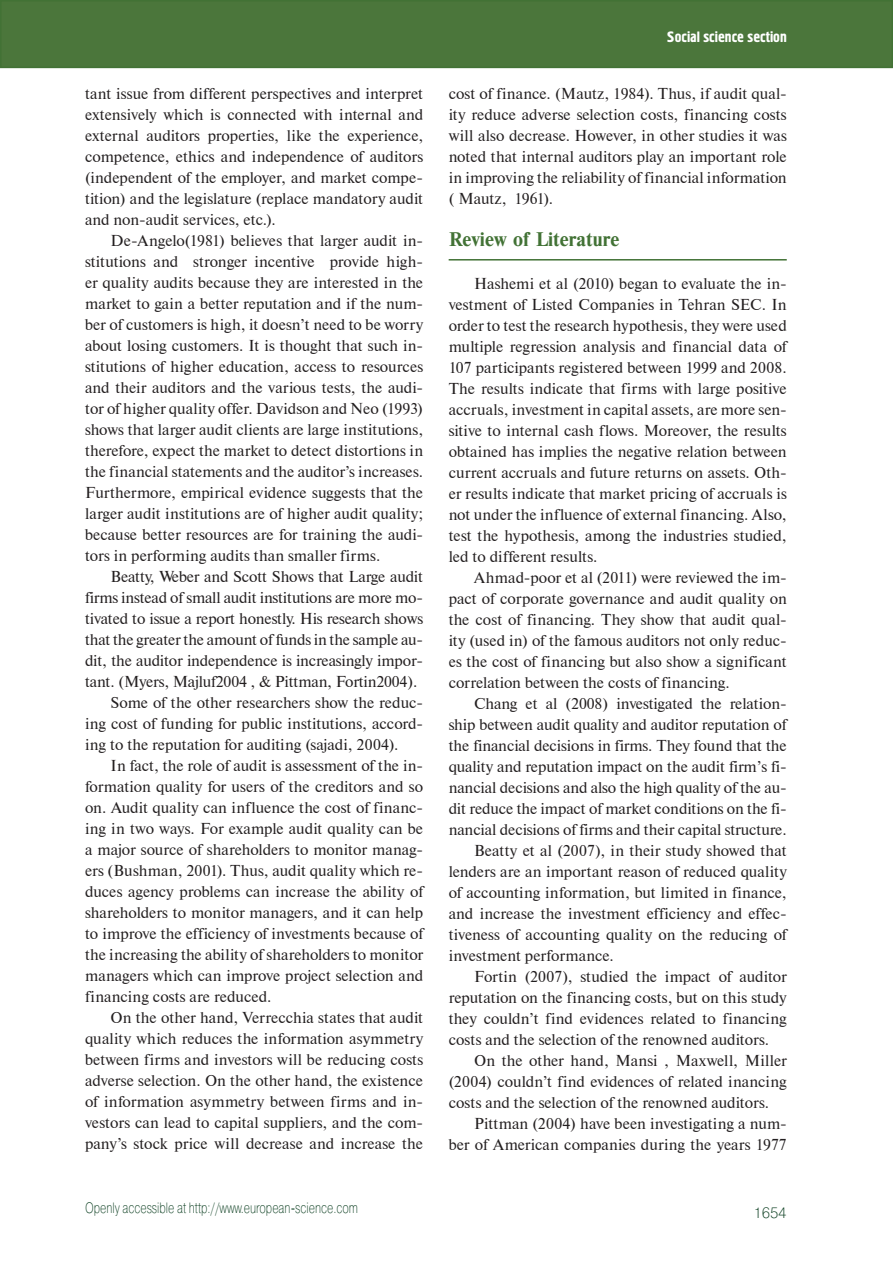
<style>
.page{position:relative;width:893px;height:1263px;background:#fff}
.page>*{position:absolute;margin:0;border:0;box-sizing:border-box;transform-origin:0 0}
.t1{font:18.75px "Newton C Bold";color:#427235}
.t2{font:15.75px/21px "Newton CTT";letter-spacing:-.005em;color:#231f20;text-align:justify}
.t3{font:15px "Pragmatica Light C";color:#0b3e20;scale:.75 1}
.t4{font:15px "Hermes C";color:#fff}
.t5{font:15px "Pragmatica Light C";color:#0b3e20}
</style>
<div class="page">
<div style="left:1px;top:1px;width:891px;height:66px;background:#4b763b"></div>
<div style="left:0;top:0;width:893px;height:68px;border:2px solid #427235"></div>
<hr style="left:449px;top:259px;width:338px;height:2px;background:#427235">
<p class="t2" style="left:85px;top:83px;width:340px">tant issue from different perspectives and interpret extensively which is connected with internal and external auditors properties, like the experience, competence, ethics and independence of auditors (independent of the employer, and market compe&shy;tition) and the legislature (replace mandatory audit and non-audit services, etc.).</p>
<p class="t2" style="left:85px;top:230px;width:340px;text-indent:26px">De-Angelo(1981) believes that larger audit in&shy;stitutions and stronger incentive provide high&shy;er quality audits because they are interested in the market to gain a better reputation and if the num&shy;ber of customers is high, it doesn’t need to be worry about losing customers. It is thought that such in&shy;stitutions of higher education, access to resources and their auditors and the various tests, the audi&shy;tor of higher quality offer. Davidson and Neo (1993) shows that larger audit clients are large institutions, therefore, expect the market to detect distortions in the financial statements and the auditor’s increases.<br>Furthermore, empirical evidence suggests that the larger audit institutions are of higher audit quality; because better resources are for training the audi&shy;tors in performing audits than smaller firms.</p>
<p class="t2" style="left:111px;top:566px;width:314px">Beatty, Weber and Scott Shows that Large audit</p>
<p class="t2" style="left:85px;top:587px;width:340px">firms instead of small audit institutions are more mo-</p>
<p class="t2" style="left:85px;top:608px;width:340px">tivated to issue a report honestly. His research shows</p>
<p class="t2" style="left:85px;top:629px;width:340px">that the greater the amount of funds in the sample au-</p>
<p class="t2" style="left:85px;top:650px;width:340px">dit, the auditor independence is increasingly impor-</p>
<p class="t2" style="left:85px;top:671px;width:334px">tant. (Myers, Majluf2004 , &amp; Pittman, Fortin2004).</p>
<p class="t2" style="left:111px;top:692px;width:314px">Some of the other researchers show the reduc-</p>
<p class="t2" style="left:85px;top:713px;width:340px">ing cost of funding for public institutions, accord-</p>
<p class="t2" style="left:85px;top:734px;width:315px">ing to the reputation for auditing (sajadi, 2004).</p>
<p class="t2" style="left:111px;top:755px;width:314px">In fact, the role of audit is assessment of the in-</p>
<p class="t2" style="left:85px;top:776px;width:340px">formation quality for users of the creditors and so</p>
<p class="t2" style="left:85px;top:797px;width:340px">on. Audit quality can influence the cost of financ-</p>
<p class="t2" style="left:85px;top:818px;width:340px">ing in two ways. For example audit quality can be</p>
<p class="t2" style="left:85px;top:839px;width:340px">a major source of shareholders to monitor manag-</p>
<p class="t2" style="left:85px;top:860px;width:340px">ers (Bushman, 2001). Thus, audit quality which re-</p>
<p class="t2" style="left:85px;top:881px;width:340px">duces agency problems can increase the ability of</p>
<p class="t2" style="left:85px;top:902px;width:340px">shareholders to monitor managers, and it can help</p>
<p class="t2" style="left:85px;top:923px;width:340px">to improve the efficiency of investments because of</p>
<p class="t2" style="left:85px;top:944px;width:340px">the increasing the ability of shareholders to monitor</p>
<p class="t2" style="left:85px;top:965px;width:340px">managers which can improve project selection and</p>
<p class="t2" style="left:85px;top:986px;width:188px">financing costs are reduced.</p>
<p class="t2" style="left:111px;top:1007px;width:314px">On the other hand, Verrecchia states that audit</p>
<p class="t2" style="left:85px;top:1028px;width:340px">quality which reduces the information asymmetry</p>
<p class="t2" style="left:85px;top:1049px;width:340px">between firms and investors will be reducing costs</p>
<p class="t2" style="left:85px;top:1070px;width:339px">adverse selection. On the other hand, the existence</p>
<p class="t2" style="left:85px;top:1091px;width:340px">of information asymmetry between firms and in-</p>
<p class="t2" style="left:85px;top:1112px;width:340px">vestors can lead to capital suppliers, and the com-</p>
<p class="t2" style="left:85px;top:1133px;width:340px">pany’s stock price will decrease and increase the</p>
<p class="t3" style="left:85px;top:1202px;width:365px">Openly accessible at http://www.european-science.com</p>
<p class="t4" style="left:667px;top:32px;width:121px">Social science section</p>
<p class="t2" style="left:449px;top:83px;width:340px">cost of finance. (Mautz, 1984). Thus, if audit qual&shy;ity reduce adverse selection costs, financing costs will also decrease. However, in other studies it was noted that internal auditors play an important role in improving the reliability of financial information ( Mautz, 1961).</p>
<p class="t1" style="left:449px;top:232px;width:172px">Review of Literature</p>
<p class="t2" style="left:449px;top:273px;width:340px;text-indent:26px">Hashemi et al (2010) began to evaluate the in&shy;vestment of Listed Companies in Tehran SEC. In order to test the research hypothesis, they were used multiple regression analysis and financial data of 107 participants registered between 1999 and 2008.<br>The results indicate that firms with large positive accruals, investment in capital assets, are more sen&shy;sitive to internal cash flows. Moreover, the results obtained has implies the negative relation between current accruals and future returns on assets. Oth&shy;er results indicate that market pricing of accruals is not under the influence of external financing. Also, test the hypothesis, among the industries studied, led to different results.</p>
<p class="t2" style="left:449px;top:567px;width:340px;text-indent:26px">Ahmad-poor et al (2011) were reviewed the im&shy;pact of corporate governance and audit quality on the cost of financing. They show that audit qual&shy;ity (used in) of the famous auditors not only reduc&shy;es the cost of financing but also show a significant correlation between the costs of financing.</p>
<p class="t2" style="left:474px;top:693px;width:314px">Chang et al (2008) investigated the relation-</p>
<p class="t2" style="left:449px;top:714px;width:340px">ship between audit quality and auditor reputation of</p>
<p class="t2" style="left:449px;top:735px;width:340px">the financial decisions in firms. They found that the</p>
<p class="t2" style="left:449px;top:756px;width:340px">quality and reputation impact on the audit firm’s fi-</p>
<p class="t2" style="left:449px;top:777px;width:340px">nancial decisions and also the high quality of the au-</p>
<p class="t2" style="left:449px;top:798px;width:340px">dit reduce the impact of market conditions on the fi-</p>
<p class="t2" style="left:449px;top:819px;width:340px">nancial decisions of firms and their capital structure.</p>
<p class="t2" style="left:474px;top:840px;width:314px">Beatty et al (2007), in their study showed that</p>
<p class="t2" style="left:449px;top:861px;width:340px">lenders are an important reason of reduced quality</p>
<p class="t2" style="left:449px;top:882px;width:340px">of accounting information, but limited in finance,</p>
<p class="t2" style="left:449px;top:903px;width:340px">and increase the investment efficiency and effec-</p>
<p class="t2" style="left:449px;top:924px;width:340px">tiveness of accounting quality on the reducing of</p>
<p class="t2" style="left:449px;top:945px;width:167px">investment performance.</p>
<p class="t2" style="left:474px;top:966px;width:314px">Fortin (2007), studied the impact of auditor</p>
<p class="t2" style="left:449px;top:987px;width:340px">reputation on the financing costs, but on this study</p>
<p class="t2" style="left:449px;top:1008px;width:340px">they couldn’t find evidences related to financing</p>
<p class="t2" style="left:449px;top:1029px;width:322px">costs and the selection of the renowned auditors.</p>
<p class="t2" style="left:474px;top:1050px;width:314px">On the other hand, Mansi , Maxwell, Miller</p>
<p class="t2" style="left:449px;top:1071px;width:340px">(2004) couldn’t find evidences of related inancing</p>
<p class="t2" style="left:449px;top:1092px;width:322px">costs and the selection of the renowned auditors.</p>
<p class="t2" style="left:474px;top:1113px;width:314px">Pittman (2004) have been investigating a num-</p>
<p class="t2" style="left:449px;top:1134px;width:340px">ber of American companies during the years 1977</p>
<p class="t5" style="left:753px;top:1208px;width:35px">1654</p>
</div>
